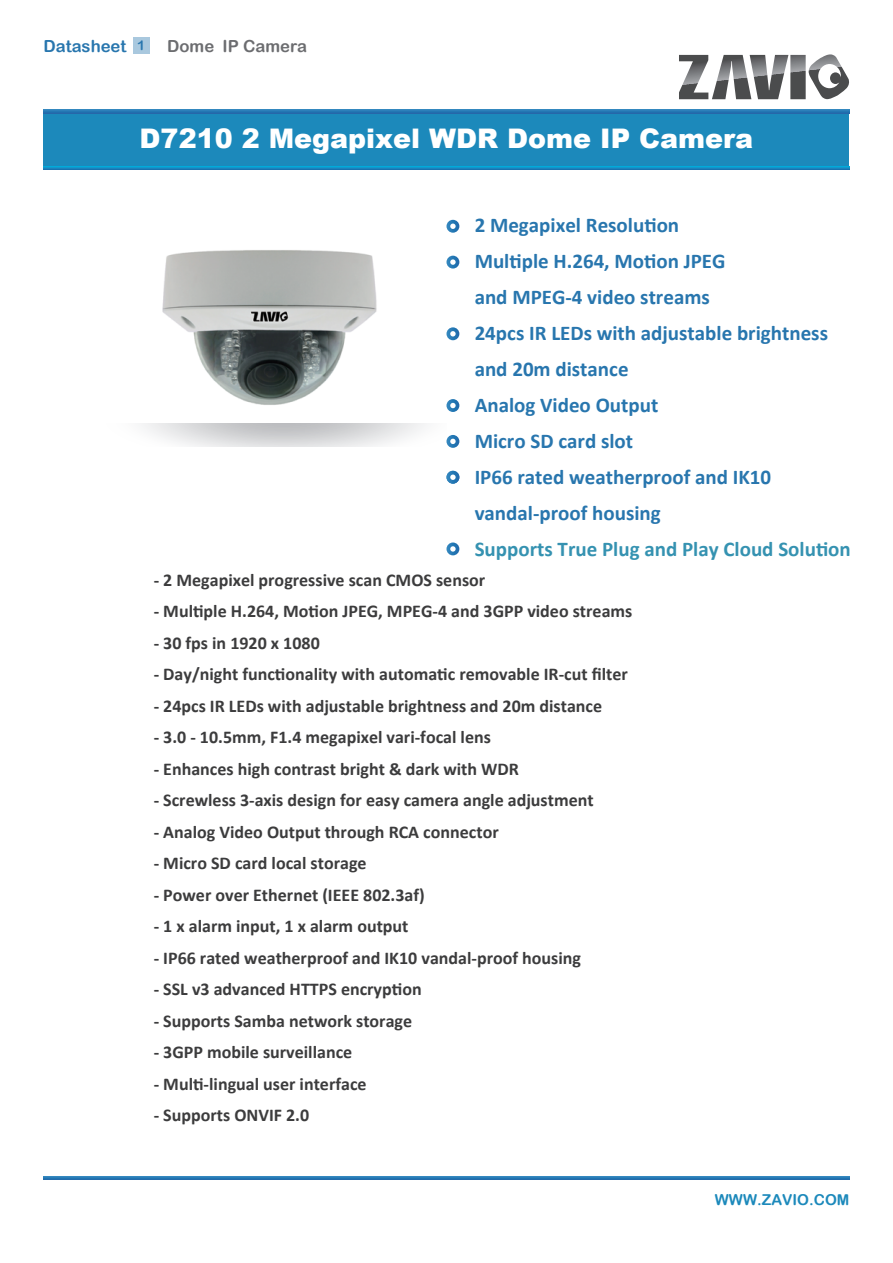
<style>
.page{position:relative;width:893px;height:1263px;background:#fff}
.page>*{position:absolute;margin:0;border:0;box-sizing:border-box;transform-origin:0 0}
.t1{font:900 27px "Arial";color:#fff}
.t2{font:700 21px/36px "Calibri";color:#2876ae}
.t3{font:700 21px "Calibri";color:#3592b1}
.t4{font:700 18px "Calibri";color:#3c3c3d}
.t5{font:16.65px "Arial Rounded MT Bold";color:#6c6d70}
.t6{font:16.65px "Arial Rounded MT Bold";color:#2876ae}
.t7{font:15px "Arial Rounded MT Bold";color:#1c89bb}
.s1{font-size:13.5px}
</style>
<div class="page">
<div style="left:44px;top:112px;width:805px;height:58px;background:#1c89bb"></div>
<hr style="left:44px;top:110px;width:805px;height:3px;background:#2377b3">
<svg style="left:44px;top:166px;width:805px;height:4px"></svg>
<svg style="left:679px;top:54px;width:170px;height:46px"></svg>
<hr style="left:44px;top:1176px;width:805px;height:3px;background:#2c7eb8">
<svg style="left:142px;top:424px;width:283px;height:22px"></svg>
<svg style="left:446px;top:220px;width:13px;height:13px"></svg>
<svg style="left:446px;top:256px;width:13px;height:13px"></svg>
<svg style="left:446px;top:435px;width:13px;height:13px"></svg>
<svg style="left:446px;top:399px;width:13px;height:13px"></svg>
<svg style="left:446px;top:542px;width:13px;height:13px"></svg>
<svg style="left:446px;top:471px;width:13px;height:13px"></svg>
<svg style="left:446px;top:327px;width:13px;height:13px"></svg>
<div style="left:133px;top:37px;width:16px;height:17px;background:#a9c8de"></div>
<img style="left:162px;top:250px;width:215px;height:155px">
<p class="t6" style="left:44px;top:36px;width:103px">Datasheet <span class="s1">1</span></p>
<p class="t5" style="left:167px;top:37px;width:141px">Dome IP Camera</p>
<h1 class="t1" style="left:140px;top:119px;width:615px">D7210 2 Megapixel WDR Dome IP Camera</h1>
<p class="t2" style="left:475px;top:206px;width:355px">2 Megapixel Resolution<br>Multiple H.264, Motion JPEG<br>and MPEG-4 video streams<br>24pcs IR LEDs with adjustable brightness and 20m distance<br>Analog Video Output<br>Micro SD card slot<br>IP66 rated weatherproof and IK10 vandal-proof housing</p>
<p class="t3" style="left:475px;top:536px;width:378px">Supports True Plug and Play Cloud Solution</p>
<p class="t4" style="left:154px;top:568px;width:333px">- 2 Megapixel progressive scan CMOS sensor</p>
<p class="t4" style="left:154px;top:600px;width:480px">- Multiple H.264, Motion JPEG, MPEG-4 and 3GPP video streams</p>
<p class="t4" style="left:154px;top:631px;width:168px">- 30 fps in 1920 x 1080</p>
<p class="t4" style="left:154px;top:663px;width:476px">- Day/night functionality with automatic removable IR-cut filter</p>
<p class="t4" style="left:154px;top:694px;width:450px">- 24pcs IR LEDs with adjustable brightness and 20m distance</p>
<p class="t4" style="left:154px;top:726px;width:339px">- 3.0 - 10.5mm, F1.4 megapixel vari-focal lens</p>
<p class="t4" style="left:154px;top:757px;width:367px">- Enhances high contrast bright &amp; dark with WDR</p>
<p class="t4" style="left:154px;top:789px;width:441px">- Screwless 3-axis design for easy camera angle adjustment</p>
<p class="t4" style="left:154px;top:820px;width:347px">- Analog Video Output through RCA connector</p>
<p class="t4" style="left:154px;top:852px;width:214px">- Micro SD card local storage</p>
<p class="t4" style="left:154px;top:883px;width:272px">- Power over Ethernet (IEEE 802.3af)</p>
<p class="t4" style="left:154px;top:915px;width:256px">- 1 x alarm input, 1 x alarm output</p>
<p class="t4" style="left:154px;top:946px;width:429px">- IP66 rated weatherproof and IK10 vandal-proof housing</p>
<p class="t4" style="left:154px;top:978px;width:269px">- SSL v3 advanced HTTPS encryption</p>
<p class="t4" style="left:154px;top:1009px;width:260px">- Supports Samba network storage</p>
<p class="t4" style="left:154px;top:1041px;width:200px">- 3GPP mobile surveillance</p>
<p class="t4" style="left:154px;top:1072px;width:214px">- Multi-lingual user interface</p>
<p class="t4" style="left:154px;top:1104px;width:157px">- Supports ONVIF 2.0</p>
<p class="t7" style="left:715px;top:1191px;width:136px">WWW.ZAVIO.COM</p>
</div>
